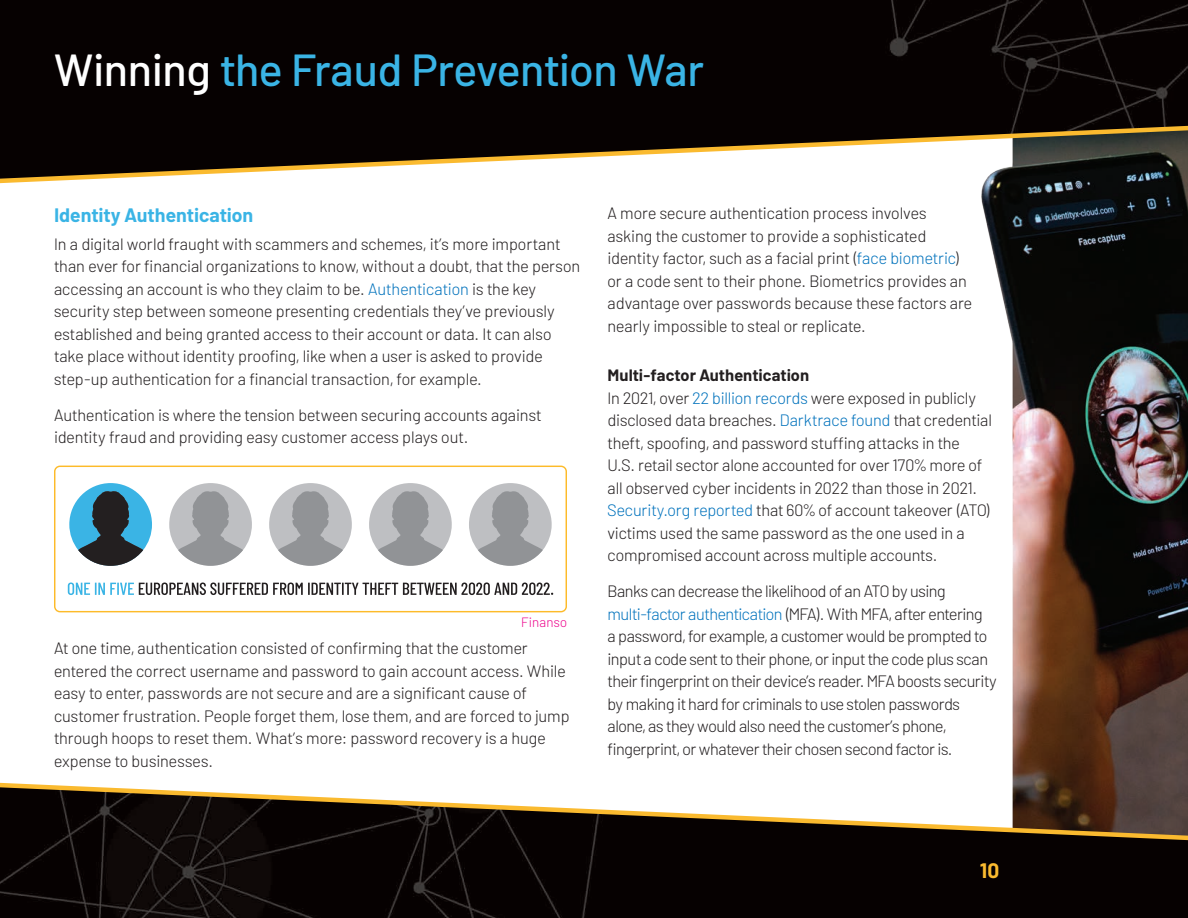
<style>
.page{position:relative;width:1188px;height:918px;background:#fff}
.page>*{position:absolute;margin:0;border:0;box-sizing:border-box;transform-origin:0 0}
.t1{font:500 45px "Barlow";letter-spacing:-.01em;color:#3ab4e5}
.t2{font:700 21px "Barlow";color:#faba2f}
.t3{font:700 19.5px "Barlow";color:#3ab4e5}
.t4{font:300 16.5px/22.5px "Barlow";letter-spacing:-.005em;color:#231f20}
.t5{font:300 16.5px/22.5px "Barlow";letter-spacing:-.025em;color:#231f20}
.t6{font:300 13.5px "Barlow";letter-spacing:.01em;color:#ed028c}
.s1{color:#fff}
.s2{color:#0072bc}
.s3{font-weight:700}
</style>
<div class="page">
<img style="left:981px;top:186px;width:207px;height:594px">
<div style="left:0;top:0;width:1188px;height:123px;background:#060101"></div>
<img style="left:0;top:843px;width:1188px;height:75px">
<svg style="left:0;top:123px;width:1188px;height:63px"></svg>
<svg style="left:0;top:780px;width:1188px;height:63px"></svg>
<svg style="left:54px;top:466px;width:513px;height:146px"></svg>
<h1 class="t1" style="left:54px;top:36px;width:652px"><span class="s1">Winning</span> the Fraud Prevention War</h1>
<p class="t3" style="left:54px;top:201px;width:201px">Identity Authentication</p>
<p class="t4" style="left:54px;top:231px;width:528px">In a digital world fraught with scammers and schemes, it’s more important than ever for financial organizations to know, without a doubt, that the person accessing an account is who they claim to be. <span class="s2">Authentication</span> is the key security step between someone presenting credentials they’ve previously established and being granted access to their account or data. It can also take place without identity proofing, like when a user is asked to provide step-up authentication for a financial transaction, for example.</p>
<p class="t4" style="left:54px;top:403px;width:489px">Authentication is where the tension between securing accounts against identity fraud and providing easy customer access plays out.</p>
<p class="t6" style="left:521px;top:613px;width:47px">Finanso</p>
<p class="t4" style="left:54px;top:636px;width:517px">At one time, authentication consisted of confirming that the customer entered the correct username and password to gain account access. While easy to enter, passwords are not secure and are a significant cause of customer frustration. People forget them, lose them, and are forced to jump through hoops to reset them. What’s more: password recovery is a huge expense to businesses.</p>
<p class="t4" style="left:607px;top:201px;width:366px">A more secure authentication process involves asking the customer to provide a sophisticated identity factor, such as a facial print (<span class="s2">face biometric</span>) or a code sent to their phone. Biometrics provides an advantage over passwords because these factors are nearly impossible to steal or replicate.</p>
<p class="t4" style="left:608px;top:363px;width:386px"><span class="s3">Multi-factor Authentication<br></span>In 2021, over <span class="s2">22 billion records</span> were exposed in publicly disclosed data breaches. <span class="s2">Darktrace found</span> that credential theft, spoofing, and password stuffing attacks in the<br>U.S. retail sector alone accounted for over 170% more of all observed cyber incidents in 2022 than those in 2021.<br><span class="s2">Security.org reported</span> that 60% of account takeover (ATO) victims used the same password as the one used in a compromised account across multiple accounts.</p>
<p class="t5" style="left:608px;top:579px;width:391px">Banks can decrease the likelihood of an ATO by using <span class="s2">multi-factor authentication</span> (MFA). With MFA, after entering<br>a password, for example, a customer would be prompted to input a code sent to their phone, or input the code plus scan their fingerprint on their device’s reader. MFA boosts security by making it hard for criminals to use stolen passwords alone, as they would also need the customer’s phone, fingerprint, or whatever their chosen second factor is.</p>
<p class="t2" style="left:980px;top:854px;width:21px">10</p>
</div>
